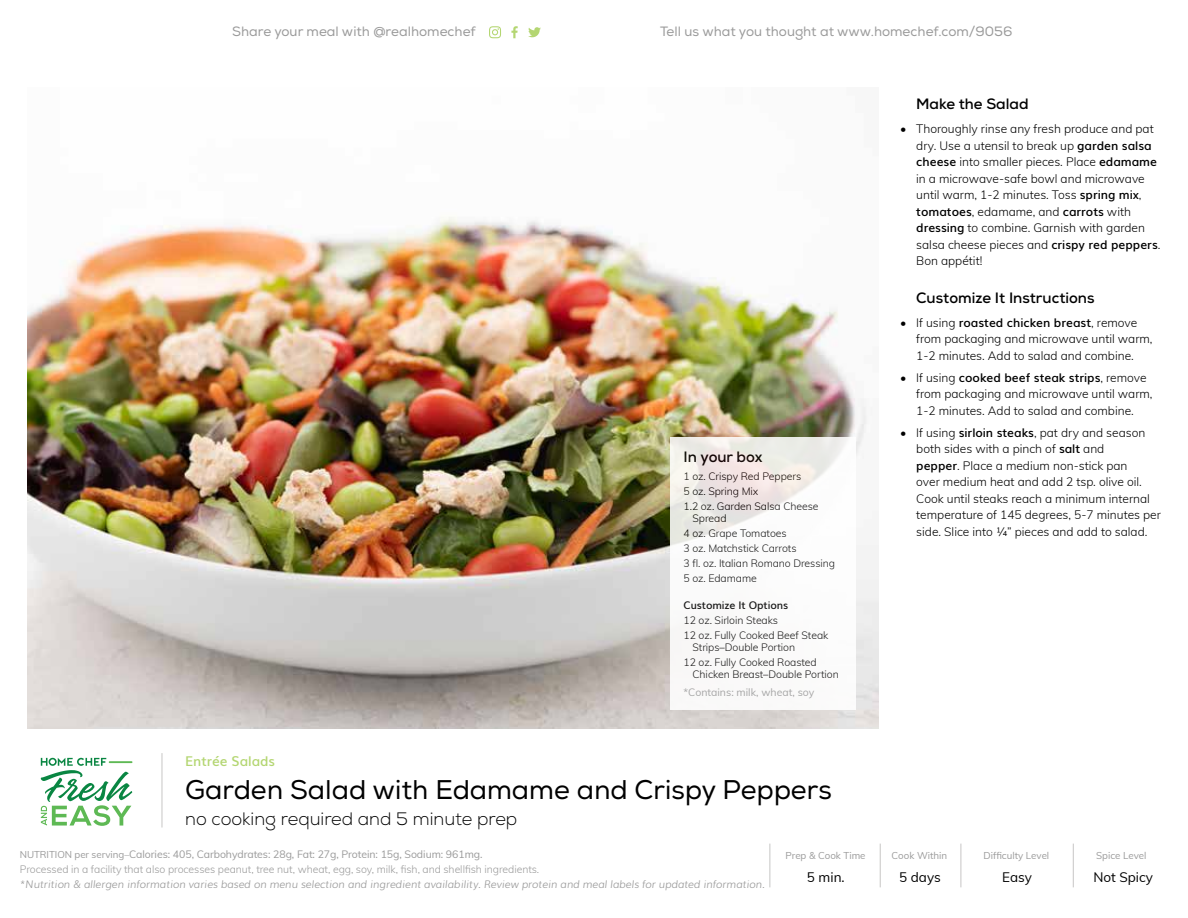
<style>
.page{position:relative;width:1188px;height:918px;background:#fff}
.page>*{position:absolute;margin:0;border:0;box-sizing:border-box;transform-origin:0 0}
.t1{font:27px "Nexa";color:#000}
.t2{font:300 18px "Nexa";color:#000}
.t3{font:700 15px "Nexa";color:#000}
.t4{font:13.5px "Nexa";color:#9a9a9a}
.t5{font:13.5px "Muli";color:#000}
.t6{font:600 13.5px "Muli";color:#b4d672}
.t7{font:300 12px/16.5px "Muli";color:#000}
.t8{font:300 10.5px/15px "Muli";letter-spacing:-.005em;color:#000}
.t9{font:300 10.5px/15px "Muli";letter-spacing:-.005em;color:#9a9a9a}
.t10{font:italic 300 10.5px "Muli";letter-spacing:-.005em;color:#9a9a9a}
.t11{font:10.5px "Muli";color:#9a9a9a}
.t12{font:600 10.5px "Muli";letter-spacing:-.005em;color:#000}
.t13{font:9.75px "Muli";color:#9a9a9a}
.s1{font-weight:600}
.s2{font-weight:400;font-size:9.75px}
.s3{font-weight:400}
</style>
<div class="page">
<img style="left:27px;top:217px;width:852px;height:512px">
<hr style="left:880px;top:844px;width:1px;height:43px;background:#c7c6c5">
<hr style="left:961px;top:844px;width:1px;height:43px;background:#c7c6c5">
<hr style="left:1073px;top:844px;width:1px;height:43px;background:#c7c6c5">
<hr style="left:770px;top:844px;width:1px;height:43px;background:#c7c6c5">
<hr style="left:162px;top:753px;width:1px;height:75px;background:#c7c6c5">
<svg style="left:511px;top:26px;width:7px;height:12px"></svg>
<svg style="left:489px;top:26px;width:12px;height:12px"></svg>
<svg style="left:528px;top:27px;width:13px;height:10px"></svg>
<svg style="left:670px;top:437px;width:185px;height:272px"></svg>
<svg style="left:41px;top:758px;width:91px;height:68px"></svg>
<p class="t4" style="left:232px;top:23px;width:245px">Share your meal with @realhomechef</p>
<p class="t4" style="left:660px;top:23px;width:354px">Tell us what you thought at www.homechef.com/9056</p>
<p class="t3" style="left:684px;top:447px;width:80px">In your box</p>
<p class="t8" style="left:684px;top:469px;width:137px">1 oz. Crispy Red Peppers<br>5 oz. Spring Mix<br>1.2 oz. Garden Salsa Cheese</p>
<p class="t8" style="left:684px;top:511px;width:153px;text-indent:9px">Spread<br>4 oz. Grape Tomatoes<br>3 oz. Matchstick Carrots<br>3 fl. oz. Italian Romano Dressing<br>5 oz. Edamame</p>
<p class="t12" style="left:684px;top:597px;width:106px">Customize It Options</p>
<p class="t8" style="left:684px;top:613px;width:146px">12 oz. Sirloin Steaks<br>12 oz. Fully Cooked Beef Steak</p>
<p class="t8" style="left:684px;top:640px;width:135px;text-indent:9px">Strips–Double Portion<br>12 oz. Fully Cooked Roasted</p>
<p class="t8" style="left:693px;top:667px;width:148px">Chicken Breast–Double Portion</p>
<p class="t11" style="left:684px;top:684px;width:132px">*Contains: milk, wheat, soy</p>
<p class="t6" style="left:185px;top:751px;width:91px">Entrée Salads</p>
<h1 class="t1" style="left:185px;top:774px;width:648px">Garden Salad with Edamame and Crispy Peppers</h1>
<h2 class="t2" style="left:185px;top:808px;width:334px">no cooking required and 5 minute prep</h2>
<p class="t3" style="left:916px;top:95px;width:114px">Make the Salad</p>
<p class="t7" style="left:916px;top:120px;width:246px;text-indent:-16px">• Thoroughly rinse any fresh produce and pat dry. Use a utensil to break up <span class="s1">garden salsa cheese</span> into smaller pieces. Place <span class="s1">edamame </span>in a microwave-safe bowl and microwave until warm, 1-2 minutes. Toss <span class="s1">spring mix</span>, <span class="s1">tomatoes</span>, edamame, and <span class="s1">carrots</span> with <span class="s1">dressing</span> to combine. Garnish with garden salsa cheese pieces and <span class="s1">crispy red peppers</span>.<br>Bon appétit!</p>
<p class="t3" style="left:916px;top:288px;width:180px">Customize It Instructions</p>
<p class="t7" style="left:916px;top:314px;width:238px;text-indent:-16px">• If using <span class="s1">roasted chicken breast</span>, remove from packaging and microwave until warm,<br>1-2 minutes. Add to salad and combine.</p>
<p class="t7" style="left:916px;top:369px;width:238px;text-indent:-16px">• If using <span class="s1">cooked beef steak strips</span>, remove from packaging and microwave until warm,<br>1-2 minutes. Add to salad and combine.</p>
<p class="t7" style="left:916px;top:424px;width:246px;text-indent:-16px">• If using <span class="s1">sirloin steaks</span>, pat dry and season both sides with a pinch of <span class="s1">salt</span> and<br><span class="s1">pepper</span>. Place a medium non-stick pan<br>over medium heat and add 2 tsp. olive oil.<br>Cook until steaks reach a minimum internal temperature of 145 degrees, 5-7 minutes per side. Slice into ¼” pieces and add to salad.</p>
<p class="t9" style="left:20px;top:846px;width:521px"><span class="s2">NUTRITION per serving–</span><span class="s3">Calories: 405, Carbohydrates: 28g, Fat: 27g, Protein: 15g, Sodium: 961mg.<br></span>Processed in a facility that also processes peanut, tree nut, wheat, egg, soy, milk, fish, and shellfish ingredients.</p>
<p class="t10" style="left:20px;top:876px;width:747px">*Nutrition &amp; allergen information varies based on menu selection and ingredient availability. Review protein and meal labels for updated information.</p>
<p class="t13" style="left:785px;top:849px;width:82px">Prep &amp; Cook Time</p>
<p class="t13" style="left:892px;top:849px;width:57px">Cook Within</p>
<p class="t13" style="left:984px;top:849px;width:67px">Difficulty Level</p>
<p class="t13" style="left:1096px;top:849px;width:52px">Spice Level</p>
<p class="t5" style="left:807px;top:867px;width:39px">5 min.</p>
<p class="t5" style="left:899px;top:867px;width:43px">5 days</p>
<p class="t5" style="left:1002px;top:867px;width:31px">Easy</p>
<p class="t5" style="left:1093px;top:867px;width:61px">Not Spicy</p>
</div>
